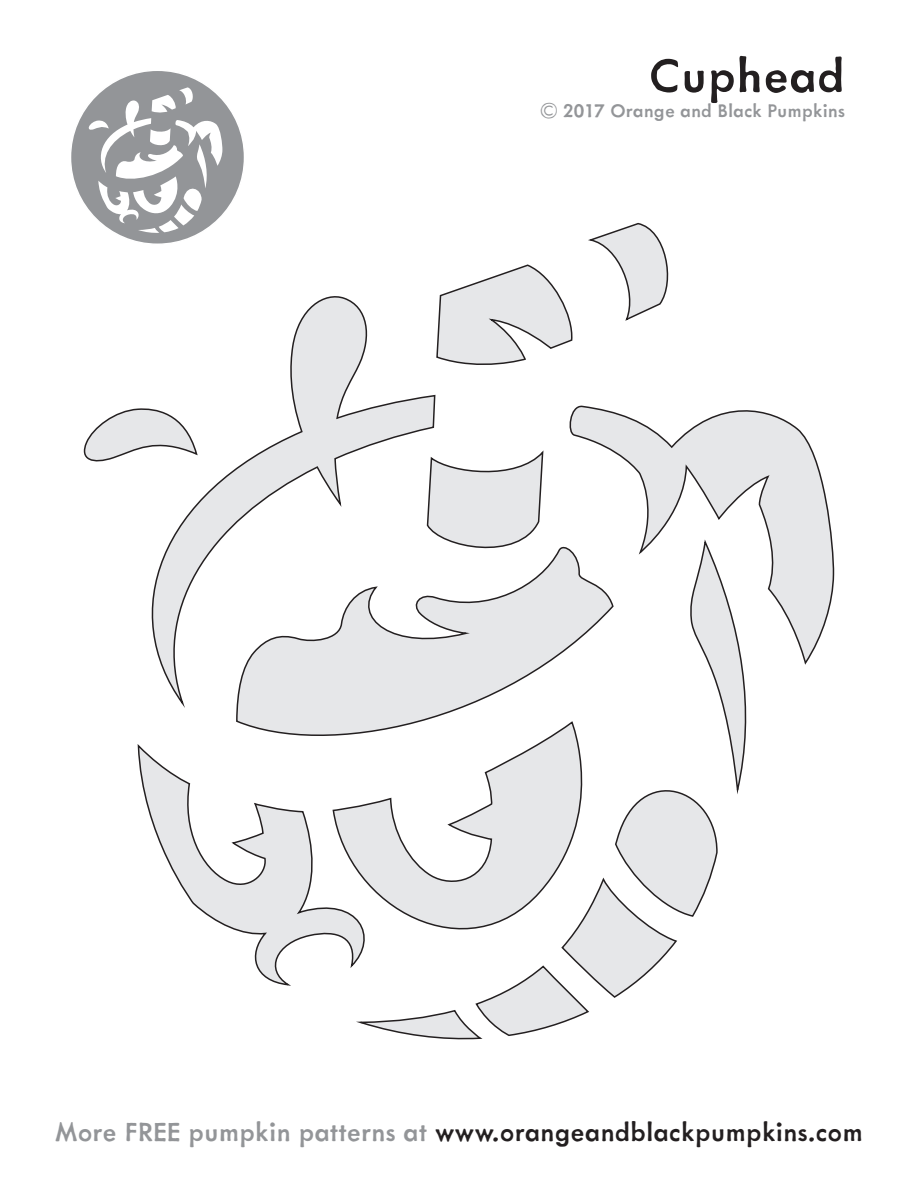
<style>
.page{position:relative;width:918px;height:1188px;background:#fff}
.page>*{position:absolute;margin:0;border:0;box-sizing:border-box;transform-origin:0 0}
.t1{font:500 54px "Metallophile Sp 8";color:#231f20}
.t2{font:500 30px "Metallophile Sp 8";color:#231f20}
.t3{font:500 21px "Metallophile Sp 8";color:#939598}
.s1{color:#939598}
</style>
<div class="page">
<div style="left:71px;top:70px;width:174px;height:174px;background:#939598;border-radius:50%"></div>
<svg style="left:88px;top:87px;width:134px;height:146px"></svg>
<svg style="left:236px;top:706px;width:115px;height:30px;background:#dddedf"></svg>
<svg style="left:569px;top:405px;width:266px;height:260px"></svg>
<svg style="left:151px;top:296px;width:285px;height:410px"></svg>
<svg style="left:435px;top:264px;width:138px;height:108px"></svg>
<svg style="left:588px;top:222px;width:81px;height:99px"></svg>
<svg style="left:137px;top:744px;width:214px;height:242px"></svg>
<svg style="left:83px;top:408px;width:115px;height:57px"></svg>
<svg style="left:351px;top:448px;width:404px;height:592px"></svg>
<h1 class="t1" style="left:649px;top:43px;width:197px">Cuphead</h1>
<p class="t3" style="left:540px;top:98px;width:307px">© 2017 Orange and Black Pumpkins</p>
<p class="t2" style="left:55px;top:1113px;width:809px"><span class="s1">More FREE pumpkin patterns at</span> www.orangeandblackpumpkins.com</p>
</div>
